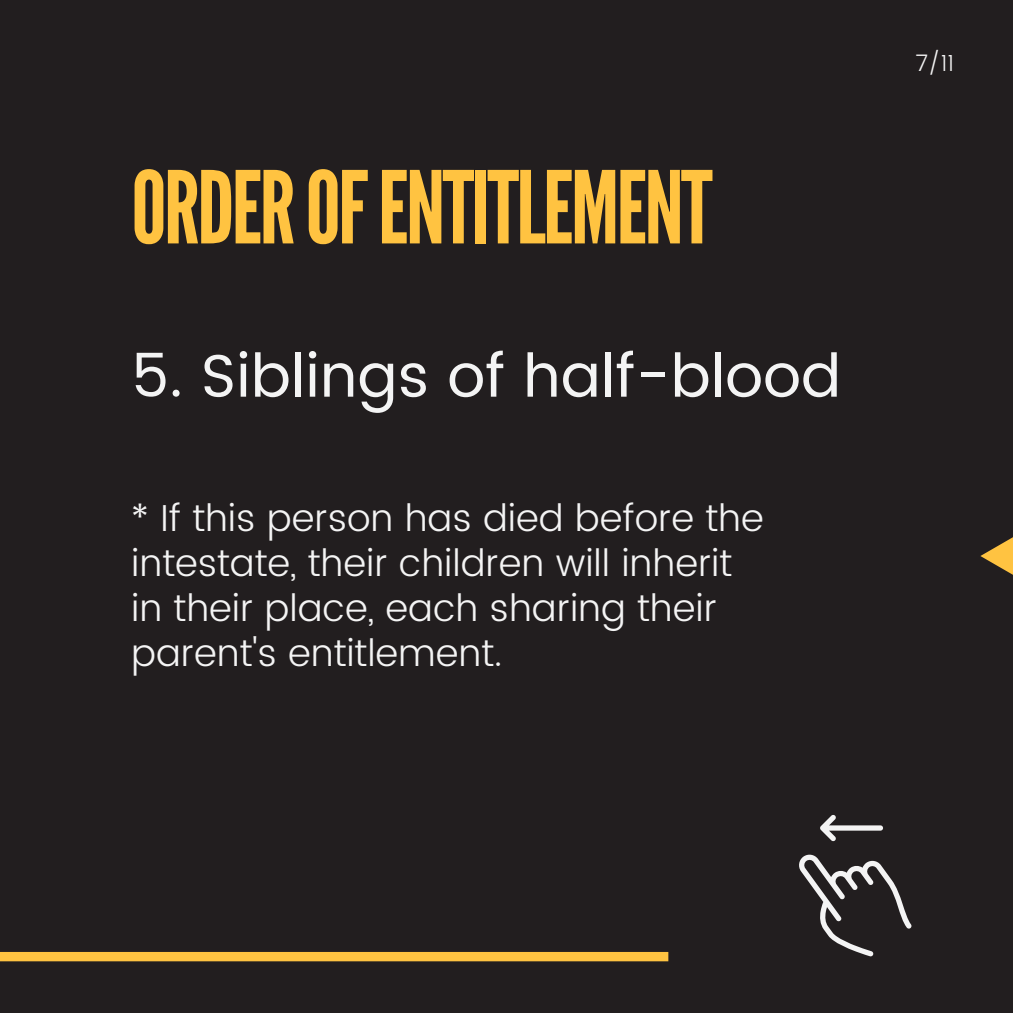
<style>
.page{position:relative;width:1013px;height:1013px;background:#fff}
.page>*{position:absolute;margin:0;border:0;box-sizing:border-box;transform-origin:0 0}
.t1{font:100px "League Gothic";letter-spacing:-.03em;color:#ffc341}
.t2{font:60px "Poppins";color:#f4f4f4}
.t3{font:300 37.5px/45px "Poppins";color:#f4f4f4}
.t4{font:300 22.5px "Poppins";color:#f4f4f4}
</style>
<div class="page">
<div style="left:0;top:0;width:1012px;height:1012px;background:#221e1f"></div>
<svg style="left:980px;top:538px;width:32px;height:37px"></svg>
<svg style="left:799px;top:854px;width:112px;height:102px"></svg>
<svg style="left:820px;top:815px;width:63px;height:26px"></svg>
<div style="left:0;top:951px;width:668px;height:10px;background:#ffc341"></div>
<h1 class="t1" style="left:131px;top:150px;width:583px">ORDEROFENTITLEMENT</h1>
<h2 class="t2" style="left:131px;top:341px;width:711px">5. Siblings of half-blood</h2>
<h3 class="t3" style="left:131px;top:495px;width:634px">* If this person has died before the intestate, their children will inherit in their place, each sharing their parent's entitlement.</h3>
<p class="t4" style="left:915px;top:50px;width:40px">7/11</p>
</div>
